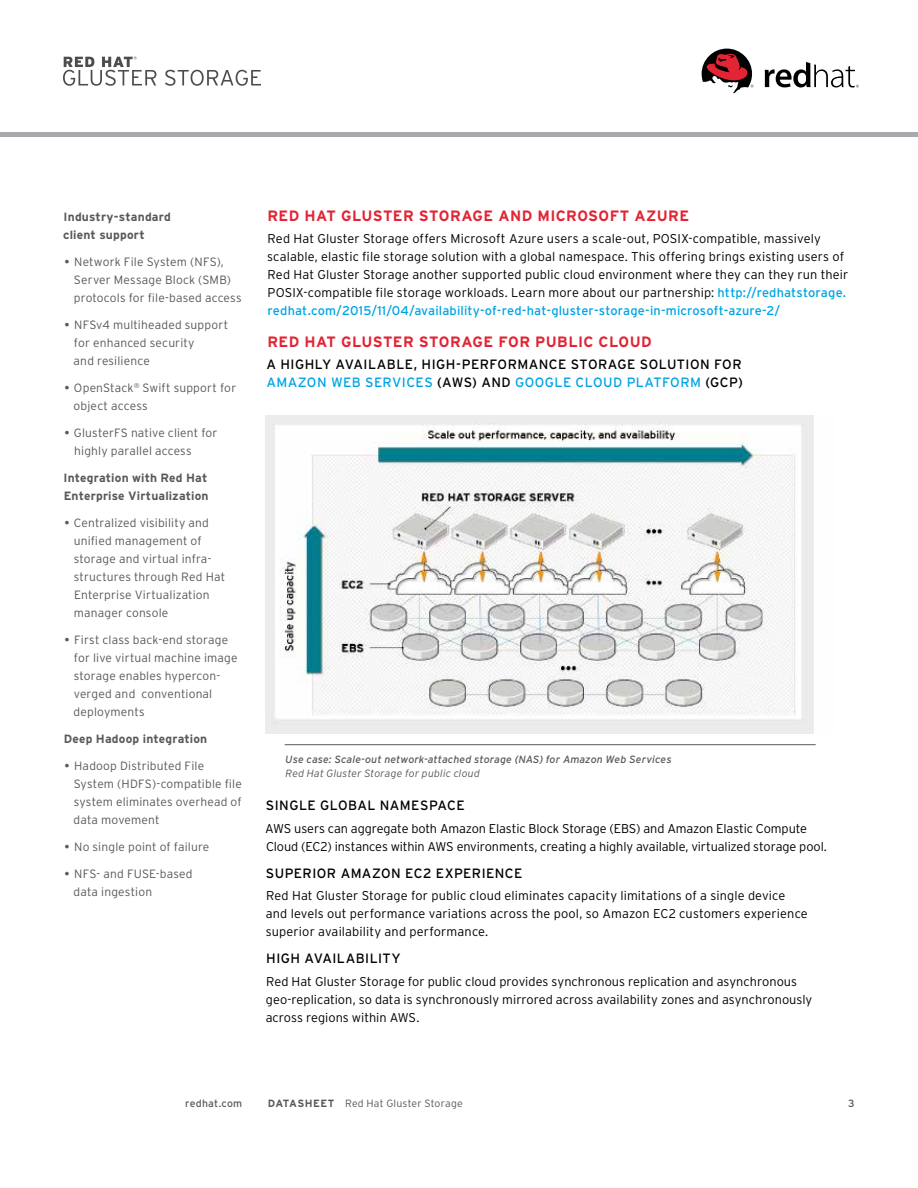
<style>
.page{position:relative;width:918px;height:1188px;background:#fff}
.page>*{position:absolute;margin:0;border:0;box-sizing:border-box;transform-origin:0 0}
.t1{font:700 15px "Interstate";letter-spacing:.025em;color:#e22434}
.t2{font:13.5px/18px "Interstate";letter-spacing:.03em;color:#000}
.t3{font:300 12.75px/18px "Interstate";letter-spacing:.005em;color:#000}
.t4{font:300 12px/18px "Interstate";letter-spacing:.015em;color:#58595b}
.t5{font:700 12px/18px "Interstate";letter-spacing:.01em;color:#58595b}
.t6{font:italic 10.5px "Interstate";letter-spacing:.01em;color:#58595b}
.t7{font:italic 300 10.5px "Interstate";letter-spacing:.015em;color:#58595b}
.t8{font:300 10.5px "Interstate";letter-spacing:.02em;color:#58595b}
.t9{font:10.5px "Interstate";letter-spacing:.02em;color:#58595b}
.s1{font-weight:400}
.s2{font-weight:400;color:#00a4e3}
.s3{color:#00a4e3}
.s4{font-weight:700}
</style>
<div class="page">
<svg style="left:765px;top:62px;width:94px;height:25px"></svg>
<svg style="left:702px;top:49px;width:51px;height:45px"></svg>
<svg style="left:63px;top:57px;width:93px;height:29px"></svg>
<svg style="left:165px;top:70px;width:96px;height:16px"></svg>
<img style="left:266px;top:415px;width:548px;height:318px">
<hr style="left:285px;top:744px;width:531px;height:1px;background:#58595b">
<hr style="left:0;top:133px;width:918px;height:4px;background:#a7a9ac">
<p class="t5" style="left:63px;top:207px;width:109px">Industry-standard client support</p>
<p class="t4" style="left:74px;top:252px;width:169px;text-indent:-9px"><span class="s1">•</span> Network File System (NFS),<br>Server Message Block (SMB) protocols for file-based access</p>
<p class="t4" style="left:74px;top:315px;width:156px;text-indent:-9px"><span class="s1">•</span> NFSv4 multiheaded support for enhanced security<br>and resilience</p>
<p class="t4" style="left:74px;top:378px;width:164px;text-indent:-9px"><span class="s1">•</span> OpenStack<sup>®</sup> Swift support for object access</p>
<p class="t4" style="left:74px;top:423px;width:145px;text-indent:-10px"><span class="s1">•</span> GlusterFS native client for highly parallel access</p>
<p class="t5" style="left:64px;top:468px;width:147px">Integration with Red Hat<br>Enterprise Virtualization</p>
<p class="t4" style="left:74px;top:513px;width:153px;text-indent:-9px"><span class="s1">•</span> Centralized visibility and unified management of storage and virtual infra&shy;structures through Red Hat<br>Enterprise Virtualization manager console</p>
<p class="t4" style="left:74px;top:630px;width:166px;text-indent:-9px"><span class="s1">•</span> First class back-end storage for live virtual machine image storage enables hypercon&shy;verged and conventional deployments</p>
<p class="t5" style="left:64px;top:729px;width:145px">Deep Hadoop integration</p>
<p class="t4" style="left:74px;top:756px;width:170px;text-indent:-9px"><span class="s1">•</span> Hadoop Distributed File<br>System (HDFS)-compatible file system eliminates overhead of data movement</p>
<p class="t4" style="left:64px;top:837px;width:147px"><span class="s1">•</span> No single point of failure</p>
<p class="t4" style="left:74px;top:864px;width:120px;text-indent:-9px"><span class="s1">•</span> NFS- and FUSE-based data ingestion</p>
<p class="t1" style="left:267px;top:207px;width:423px">RED HAT GLUSTER STORAGE AND MICROSOFT AZURE</p>
<p class="t3" style="left:267px;top:229px;width:583px">Red Hat Gluster Storage offers Microsoft Azure users a scale-out, POSIX-compatible, massively scalable, elastic file storage solution with a global namespace. This offering brings existing users of Red Hat Gluster Storage another supported public cloud environment where they can they run their POSIX-compatible file storage workloads. Learn more about our partnership: <span class="s2">http://redhatstorage. redhat.com/2015/11/04/availability-of-red-hat-gluster-storage-in-microsoft-azure-2/</span></p>
<p class="t1" style="left:267px;top:333px;width:386px">RED HAT GLUSTER STORAGE FOR PUBLIC CLOUD</p>
<p class="t2" style="left:266px;top:355px;width:478px">A HIGHLY AVAILABLE, HIGH-PERFORMANCE STORAGE SOLUTION FOR<br><span class="s3">AMAZON WEB SERVICES</span> (AWS) AND <span class="s3">GOOGLE CLOUD PLATFORM</span> (GCP)</p>
<p class="t6" style="left:285px;top:753px;width:388px">Use case: Scale-out network-attached storage (NAS) for Amazon Web Services</p>
<p class="t7" style="left:286px;top:767px;width:196px">Red Hat Gluster Storage for public cloud</p>
<p class="t2" style="left:266px;top:796px;width:200px">SINGLE GLOBAL NAMESPACE</p>
<p class="t3" style="left:265px;top:819px;width:563px">AWS users can aggregate both Amazon Elastic Block Storage (EBS) and Amazon Elastic Compute<br>Cloud (EC2) instances within AWS environments, creating a highly available, virtualized storage pool.</p>
<p class="t2" style="left:266px;top:864px;width:258px">SUPERIOR AMAZON EC2 EXPERIENCE</p>
<p class="t3" style="left:266px;top:886px;width:544px">Red Hat Gluster Storage for public cloud eliminates capacity limitations of a single device and levels out performance variations across the pool, so Amazon EC2 customers experience superior availability and performance.</p>
<p class="t2" style="left:266px;top:949px;width:136px">HIGH AVAILABILITY</p>
<p class="t3" style="left:266px;top:972px;width:548px">Red Hat Gluster Storage for public cloud provides synchronous replication and asynchronous geo-replication, so data is synchronously mirrored across availability zones and asynchronously across regions within AWS.</p>
<p class="t9" style="left:185px;top:1097px;width:59px">redhat.com</p>
<p class="t8" style="left:268px;top:1097px;width:197px"><span class="s4">DATASHEET</span> Red Hat Gluster Storage</p>
<p class="t9" style="left:848px;top:1097px;width:8px">3</p>
</div>
